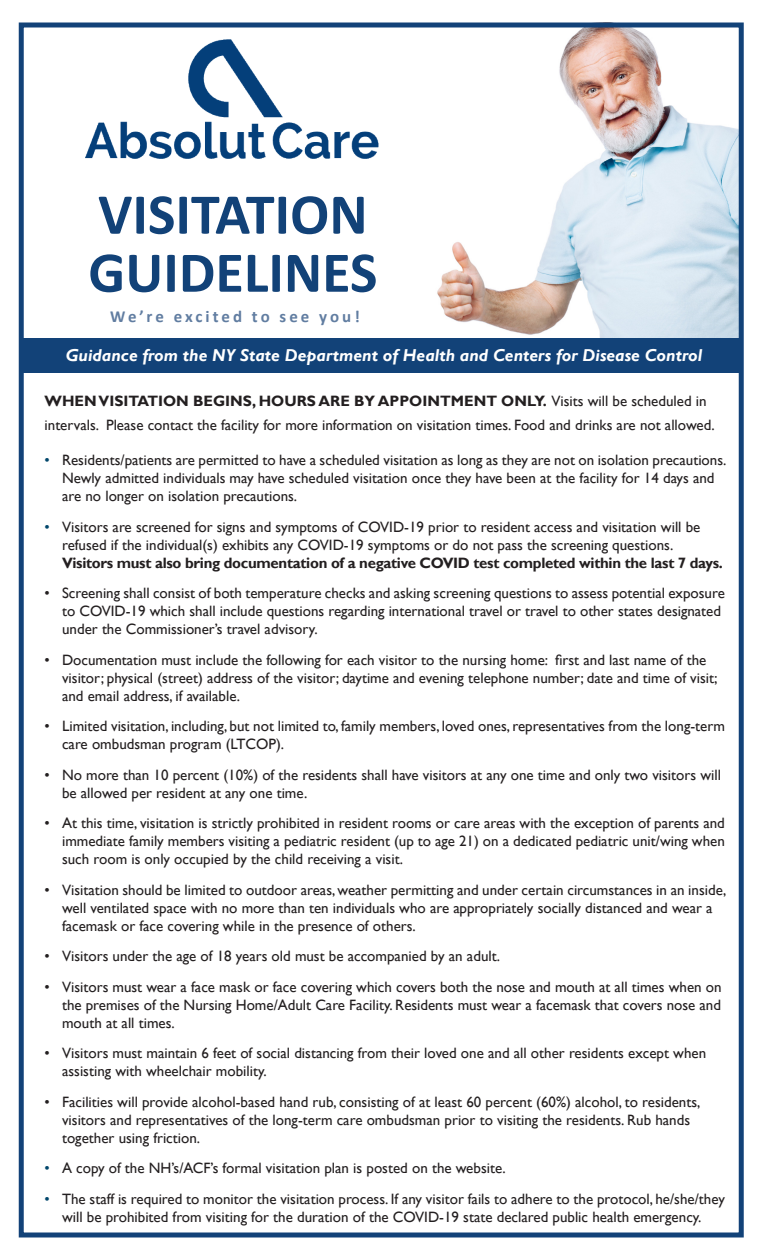
<style>
.page{position:relative;width:765px;height:1260px;background:#fff}
.page>*{position:absolute;margin:0;border:0;box-sizing:border-box;transform-origin:0 0}
.t1{font:700 58.12px "Calibri";color:#124278}
.t2{font:italic 700 17.25px "Gill Sans";color:#fff}
.t3{font:700 16.88px "Calibri";letter-spacing:.17em;color:#617da1}
.t4{font:15px/18px "Gill Sans";color:#231f20}
.t5{font:700 15px "Gill Sans";letter-spacing:-.02em;color:#231f20}
.s1{font-weight:700}
.s2{color:#00466b}
</style>
<div class="page">
<img style="left:437px;top:28px;width:301px;height:310px">
<div style="left:22px;top:338px;width:720px;height:35px;background:#124278"></div>
<div style="left:19px;top:22px;width:725px;height:1216px;border:5px solid #124278"></div>
<img style="left:85px;top:40px;width:294px;height:118px">
<p class="t1" style="left:98px;top:173px;width:271px">VISITATION</p>
<p class="t1" style="left:88px;top:231px;width:291px">GUIDELINES</p>
<p class="t3" style="left:110px;top:304px;width:251px">We’re excited to see you!</p>
<p class="t2" style="left:66px;top:345px;width:638px">Guidance from the NY State Department of Health and Centers for Disease Control</p>
<p class="t4" style="left:45px;top:389px;width:672px;line-height:23.8px"><span class="s1">WHEN VISITATION BEGINS, HOURS ARE BY APPOINTMENT ONLY.</span> Visits will be scheduled in intervals. Please contact the facility for more information on visitation times. Food and drinks are not allowed.</p>
<p class="t4" style="left:45px;top:451px;width:683px"><span class="s2">•</span> Residents/patients are permitted to have a scheduled visitation as long as they are not on isolation precautions.</p>
<p class="t4" style="left:62px;top:469px;width:654px">Newly admitted individuals may have scheduled visitation once they have been at the facility for 14 days and are no longer on isolation precautions.</p>
<p class="t4" style="left:62px;top:518px;width:640px;text-indent:-18px"><span class="s2">•</span> Visitors are screened for signs and symptoms of COVID-19 prior to resident access and visitation will be refused if the individual(s) exhibits any COVID-19 symptoms or do not pass the screening questions.</p>
<p class="t5" style="left:62px;top:554px;width:662px">Visitors must also bring documentation of a negative COVID test completed within the last 7 days.</p>
<p class="t4" style="left:45px;top:584px;width:682px">• Screening shall consist of both temperature checks and asking screening questions to assess potential exposure</p>
<p class="t4" style="left:62px;top:602px;width:661px">to COVID-19 which shall include questions regarding international travel or travel to other states designated under the Commissioner’s travel advisory.</p>
<p class="t4" style="left:62px;top:651px;width:657px;text-indent:-18px">• Documentation must include the following for each visitor to the nursing home: first and last name of the visitor; physical (street) address of the visitor; daytime and evening telephone number; date and time of visit; and email address, if available.</p>
<p class="t4" style="left:45px;top:717px;width:682px">• Limited visitation, including, but not limited to, family members, loved ones, representatives from the long-term</p>
<p class="t4" style="left:62px;top:735px;width:224px">care ombudsman program (LTCOP).</p>
<p class="t4" style="left:62px;top:766px;width:660px;text-indent:-18px">• No more than 10 percent (10%) of the residents shall have visitors at any one time and only two visitors will be allowed per resident at any one time.</p>
<p class="t4" style="left:45px;top:814px;width:682px">• At this time, visitation is strictly prohibited in resident rooms or care areas with the exception of parents and</p>
<p class="t4" style="left:62px;top:832px;width:664px">immediate family members visiting a pediatric resident (up to age 21) on a dedicated pediatric unit/wing when</p>
<p class="t4" style="left:62px;top:850px;width:342px">such room is only occupied by the child receiving a visit.</p>
<p class="t4" style="left:45px;top:881px;width:683px">• Visitation should be limited to outdoor areas, weather permitting and under certain circumstances in an inside,</p>
<p class="t4" style="left:62px;top:899px;width:652px">well ventilated space with no more than ten individuals who are appropriately socially distanced and wear a facemask or face covering while in the presence of others.</p>
<p class="t4" style="left:45px;top:947px;width:457px">• Visitors under the age of 18 years old must be accompanied by an adult.</p>
<p class="t4" style="left:45px;top:978px;width:679px">• Visitors must wear a face mask or face covering which covers both the nose and mouth at all times when on</p>
<p class="t4" style="left:62px;top:996px;width:661px">the premises of the Nursing Home/Adult Care Facility. Residents must wear a facemask that covers nose and mouth at all times.</p>
<p class="t4" style="left:62px;top:1044px;width:646px;text-indent:-18px">• Visitors must maintain 6 feet of social distancing from their loved one and all other residents except when assisting with wheelchair mobility.</p>
<p class="t4" style="left:45px;top:1093px;width:657px">• Facilities will provide alcohol-based hand rub, consisting of at least 60 percent (60%) alcohol, to residents,</p>
<p class="t4" style="left:62px;top:1111px;width:630px">visitors and representatives of the long-term care ombudsman prior to visiting the residents. Rub hands</p>
<p class="t4" style="left:62px;top:1129px;width:140px">together using friction.</p>
<p class="t4" style="left:45px;top:1159px;width:463px"><span class="s2">•</span> A copy of the NH’s/ACF’s formal visitation plan is posted on the website.</p>
<p class="t4" style="left:45px;top:1190px;width:682px"><span class="s2">•</span> The staff is required to monitor the visitation process. If any visitor fails to adhere to the protocol, he/she/they</p>
<p class="t4" style="left:62px;top:1208px;width:641px">will be prohibited from visiting for the duration of the COVID-19 state declared public health emergency.</p>
</div>
